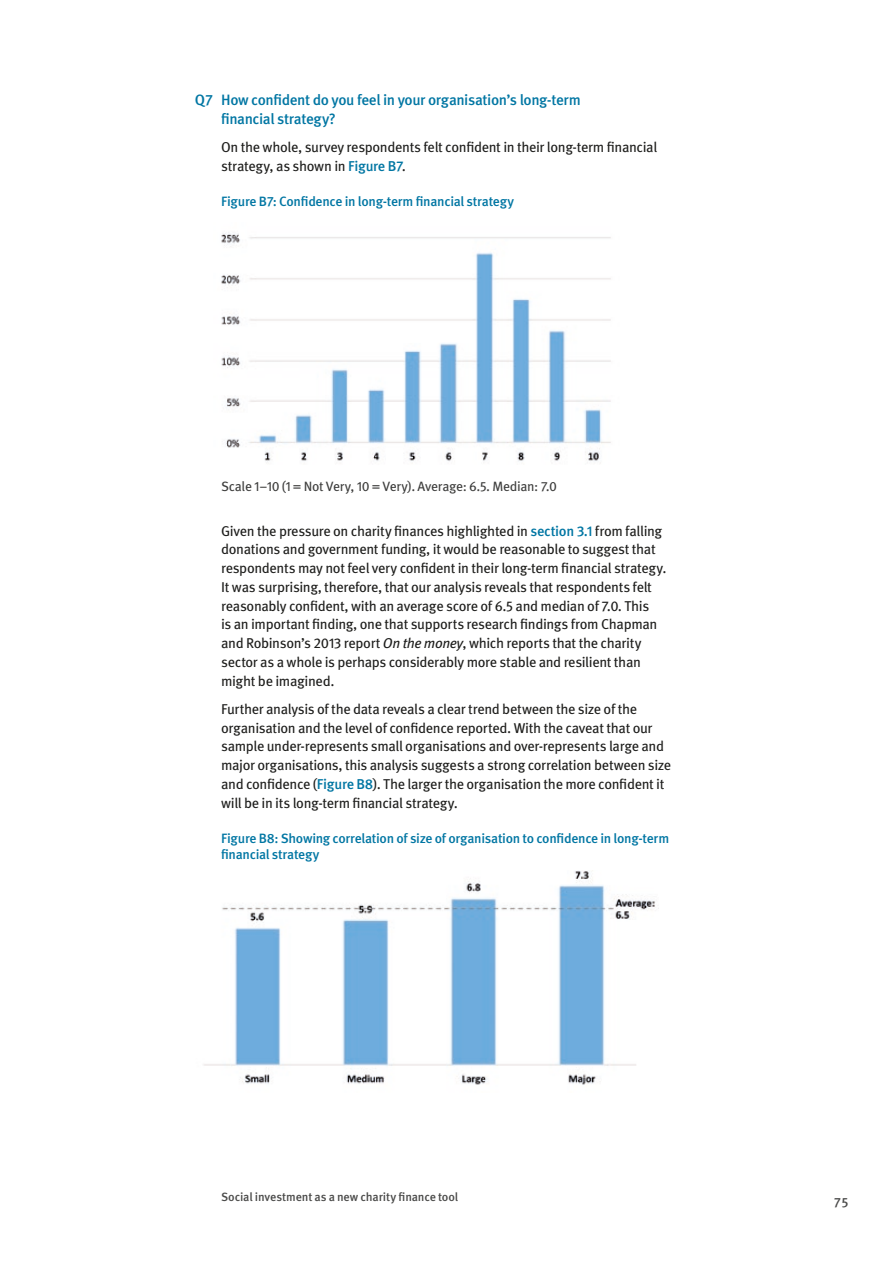
<style>
.page{position:relative;width:893px;height:1263px;background:#fff}
.page>*{position:absolute;margin:0;border:0;box-sizing:border-box;transform-origin:0 0}
.t1{font:500 15px/18.8px "Meta OT";letter-spacing:-.025em;color:#0076a3}
.t2{font:14.25px/18.8px "Meta OT";letter-spacing:-.025em;color:#1d1d1b}
.t3{font:500 13.5px/16.5px "Meta OT";letter-spacing:-.02em;color:#0076a3}
.t4{font:13.5px "Meta OT";letter-spacing:-.02em;color:#3d3d3c}
.t5{font:500 13.5px "Meta OT";color:#4b4b4a}
.t6{font:500 12px "Meta OT";letter-spacing:-.015em;color:#4b4b4a}
.s1{font-weight:500;color:#0076a3}
.s2{font-style:italic}
</style>
<div class="page">
<img style="left:221px;top:232px;width:390px;height:230px">
<img style="left:204px;top:870px;width:455px;height:215px">
<p class="t1" style="left:221px;top:90px;width:361px;text-indent:-26px">Q7 How confident do you feel in your organisation’s long-term financial strategy?</p>
<p class="t2" style="left:221px;top:138px;width:438px">On the whole, survey respondents felt confident in their long-term financial strategy, as shown in <span class="s1">Figure B7</span>.</p>
<p class="t3" style="left:221px;top:193px;width:294px">Figure B7: Confidence in long-term financial strategy</p>
<p class="t4" style="left:221px;top:478px;width:337px">Scale 1–10 (1 = Not Very, 10 = Very). Average: 6.5. Median: 7.0</p>
<p class="t2" style="left:221px;top:521px;width:447px">Given the pressure on charity finances highlighted in <span class="s1">section 3.1</span> from falling donations and government funding, it would be reasonable to suggest that respondents may not feel very confident in their long-term financial strategy.<br>It was surprising, therefore, that our analysis reveals that respondents felt reasonably confident, with an average score of 6.5 and median of 7.0. This<br>is an important finding, one that supports research findings from Chapman and Robinson’s 2013 report <span class="s2">On the money</span>, which reports that the charity sector as a whole is perhaps considerably more stable and resilient than might be imagined.</p>
<p class="t2" style="left:221px;top:700px;width:452px">Further analysis of the data reveals a clear trend between the size of the organisation and the level of confidence reported. With the caveat that our sample under-represents small organisations and over-represents large and major organisations, this analysis suggests a strong correlation between size and confidence (<span class="s1">Figure B8</span>). The larger the organisation the more confident it will be in its long-term financial strategy.</p>
<p class="t3" style="left:221px;top:830px;width:450px">Figure B8: Showing correlation of size of organisation to confidence in long-term financial strategy</p>
<p class="t6" style="left:221px;top:1189px;width:239px">Social investment as a new charity finance tool</p>
<p class="t5" style="left:834px;top:1193px;width:17px">75</p>
</div>
